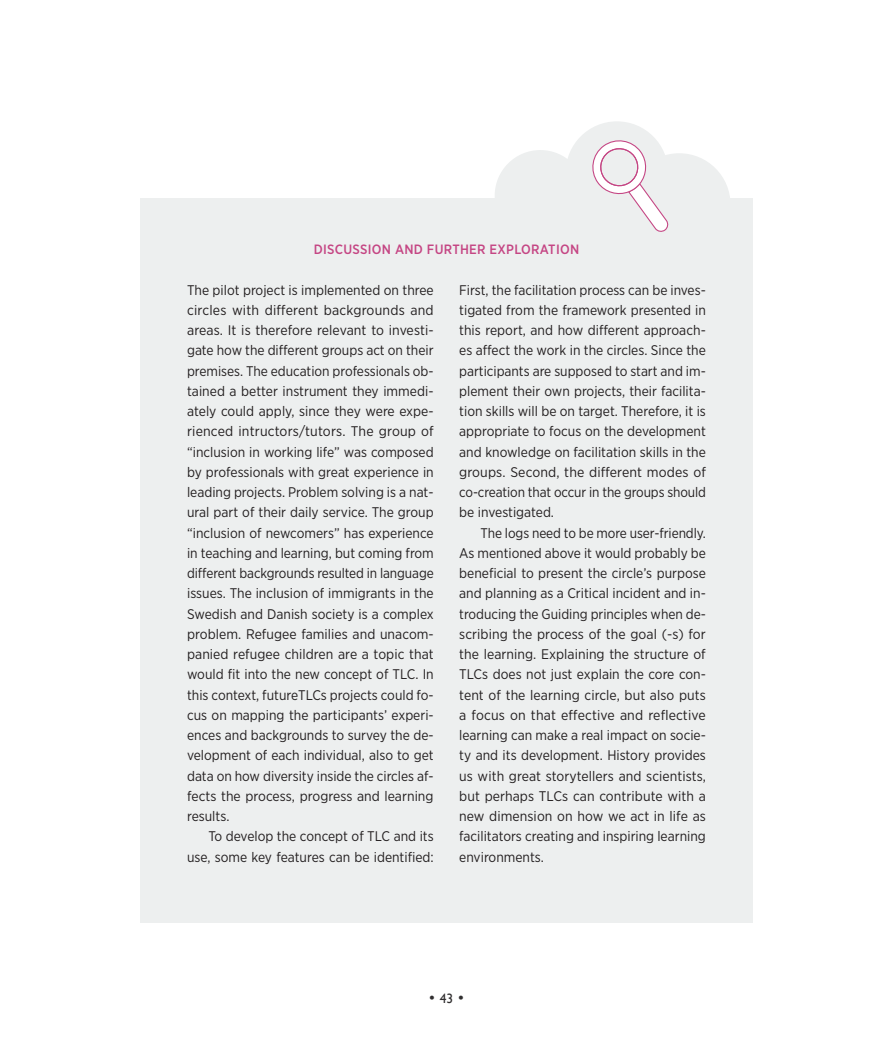
<style>
.page{position:relative;width:893px;height:1063px;background:#fff}
.page>*{position:absolute;margin:0;border:0;box-sizing:border-box;transform-origin:0 0}
.Leipis{font:13.95px/20.2px "Gotham Narrow";color:#231f20;text-align:justify}
.Leipis-2{font:500 13.5px "Gotham Narrow";letter-spacing:.02em;color:#c54684}
.t1{font:500 13.5px "Futura";color:#312f30}
.s1{font-family:"Gill Sans";font-weight:400}
</style>
<div class="page">
<div style="left:140px;top:198px;width:613px;height:725px;background:#edefef"></div>
<div style="left:495px;top:150px;width:91px;height:91px;background:#edefef;border-radius:50%"></div>
<div style="left:566px;top:121px;width:102px;height:103px;background:#edefef;border-radius:50%"></div>
<div style="left:628px;top:153px;width:102px;height:103px;background:#edefef;border-radius:50%"></div>
<svg style="left:592px;top:140px;width:77px;height:92px"></svg>
<p class="Leipis-2" style="left:314px;top:241px;width:267px">DISCUSSION AND FURTHER EXPLORATION</p>
<p class="Leipis" style="left:187px;top:279px;width:248px">The pilot project is implemented on three circles with different backgrounds and areas. It is therefore relevant to investi&shy;gate how the different groups act on their premises. The education professionals ob&shy;tained a better instrument they immedi&shy;ately could apply, since they were expe&shy;rienced intructors/tutors. The group of “inclusion in working life” was composed by professionals with great experience in leading projects. Problem solving is a nat&shy;ural part of their daily service. The group “inclusion of newcomers” has experience in teaching and learning, but coming from different backgrounds resulted in language issues. The inclusion of immigrants in the Swedish and Danish society is a complex problem. Refugee families and unacom&shy;panied refugee children are a topic that would fit into the new concept of TLC. In this context, futureTLCs projects could fo&shy;cus on mapping the participants’ experi&shy;ences and backgrounds to survey the de&shy;velopment of each individual, also to get data on how diversity inside the circles af&shy;fects the process, progress and learning results.</p>
<p class="Leipis" style="left:187px;top:826px;width:248px;text-align:right">To develop the concept of TLC and its use, some key features can be identified:</p>
<p class="Leipis" style="left:459px;top:279px;width:248px">First, the facilitation process can be inves&shy;tigated from the framework presented in this report, and how different approach&shy;es affect the work in the circles. Since the participants are supposed to start and im&shy;plement their own projects, their facilita&shy;tion skills will be on target. Therefore, it is appropriate to focus on the development and knowledge on facilitation skills in the groups. Second, the different modes of co-creation that occur in the groups should be investigated.</p>
<p class="Leipis" style="left:459px;top:522px;width:248px;text-align:left;text-indent:21px">The logs need to be more user-friendly.<br>As mentioned above it would probably be beneficial to present the circle’s purpose and planning as a Critical incident and in&shy;troducing the Guiding principles when de&shy;scribing the process of the goal (-s) for the learning. Explaining the structure of TLCs does not just explain the core con&shy;tent of the learning circle, but also puts a focus on that effective and reflective learning can make a real impact on socie&shy;ty and its development. History provides us with great storytellers and scientists, but perhaps TLCs can contribute with a new dimension on how we act in life as facilitators creating and inspiring learning environments.</p>
<p class="t1" style="left:428px;top:988px;width:38px">• <span class="s1">43</span> •</p>
</div>
